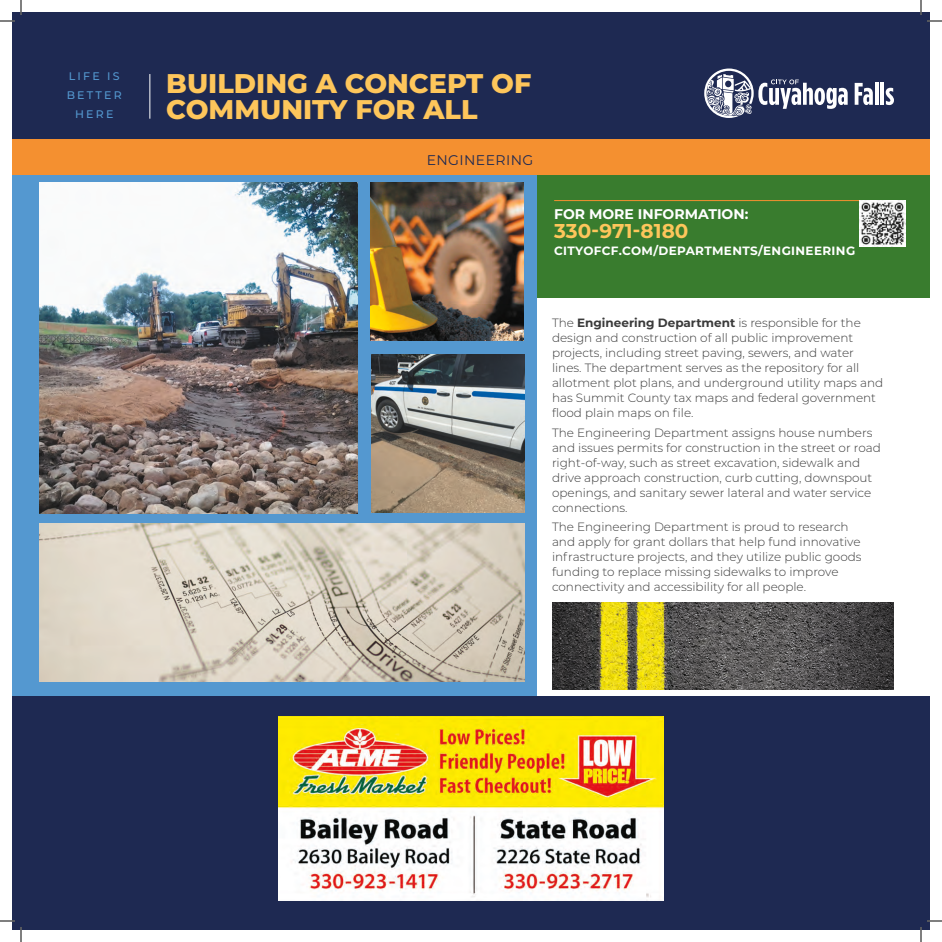
<style>
.page{position:relative;width:942px;height:942px;background:#fff}
.page>*{position:absolute;margin:0;border:0;box-sizing:border-box;transform-origin:0 0}
.t1{font:800 27px/26px "Montserrat";color:#fec65b}
.t2{font:700 20px "Montserrat";color:#fec65b}
.t3{font:700 14px "Montserrat";color:#fff}
.t4{font:14px "Montserrat";letter-spacing:.03em;color:#1e2952}
.t5{font:300 12px/15px "Montserrat";color:#3a3a3a}
.t6{font:700 12px "Montserrat";letter-spacing:.03em;color:#fff}
.t7{font:500 11px/19px "Montserrat";letter-spacing:.2em;color:#5498d0;text-align:center}
.s1{font-weight:700}
</style>
<div class="page">
<div style="left:12px;top:163px;width:918px;height:537px;background:#5498d0"></div>
<div style="left:538px;top:292px;width:392px;height:404px;background:#fff"></div>
<div style="left:12px;top:12px;width:918px;height:130px;background:#1e2952"></div>
<div style="left:538px;top:172px;width:392px;height:125px;background:#397c2e"></div>
<hr style="left:149px;top:74px;width:1px;height:45px;background:#fff">
<svg style="left:855px;top:83px;width:18px;height:22px"></svg>
<hr style="left:875px;top:83px;width:3px;height:22px;background:#fff">
<hr style="left:881px;top:83px;width:3px;height:22px;background:#fff">
<svg style="left:886px;top:88px;width:8px;height:17px"></svg>
<svg style="left:704px;top:69px;width:144px;height:49px"></svg>
<div style="left:12px;top:139px;width:918px;height:36px;background:#f49030"></div>
<div style="left:12px;top:696px;width:918px;height:234px;background:#1e2952"></div>
<img style="left:39px;top:524px;width:486px;height:158px">
<img style="left:371px;top:182px;width:153px;height:158px">
<img style="left:39px;top:182px;width:319px;height:331px">
<hr style="left:554px;top:200px;width:342px;height:1px;background:#f49030">
<img style="left:859px;top:200px;width:46px;height:46px">
<img style="left:371px;top:354px;width:154px;height:158px">
<img style="left:552px;top:603px;width:342px;height:86px">
<img style="left:278px;top:716px;width:386px;height:184px">
<svg style="left:0;top:0;width:22px;height:22px"></svg>
<svg style="left:0;top:920px;width:22px;height:22px"></svg>
<svg style="left:920px;top:0;width:22px;height:22px"></svg>
<svg style="left:920px;top:920px;width:22px;height:22px"></svg>
<p class="t7" style="left:67px;top:66px;width:57px">LIFE IS<br>BETTER<br>HERE</p>
<h1 class="t1" style="left:166px;top:69px;width:367px">BUILDING A CONCEPT OF<br>COMMUNITY FOR ALL</h1>
<p class="t4" style="left:427px;top:150px;width:108px">ENGINEERING</p>
<p class="t3" style="left:554px;top:204px;width:196px">FOR MORE INFORMATION:</p>
<h2 class="t2" style="left:554px;top:217px;width:136px">330-971-8180</h2>
<p class="t6" style="left:554px;top:242px;width:303px">CITYOFCF.COM/DEPARTMENTS/ENGINEERING</p>
<p class="t5" style="left:552px;top:315px;width:333px">The <span class="s1">Engineering Department</span> is responsible for the design and construction of all public improvement projects, including street paving, sewers, and water lines. The department serves as the repository for all allotment plot plans, and underground utility maps and has Summit County tax maps and federal government flood plain maps on file.</p>
<p class="t5" style="left:552px;top:425px;width:330px">The Engineering Department assigns house numbers and issues permits for construction in the street or road right-of-way, such as street excavation, sidewalk and drive approach construction, curb cutting, downspout openings, and sanitary sewer lateral and water service connections.</p>
<p class="t5" style="left:552px;top:519px;width:311px">The Engineering Department is proud to research and apply for grant dollars that help fund innovative infrastructure projects, and they utilize public goods funding to replace missing sidewalks to improve connectivity and accessibility for all people.</p>
</div>
